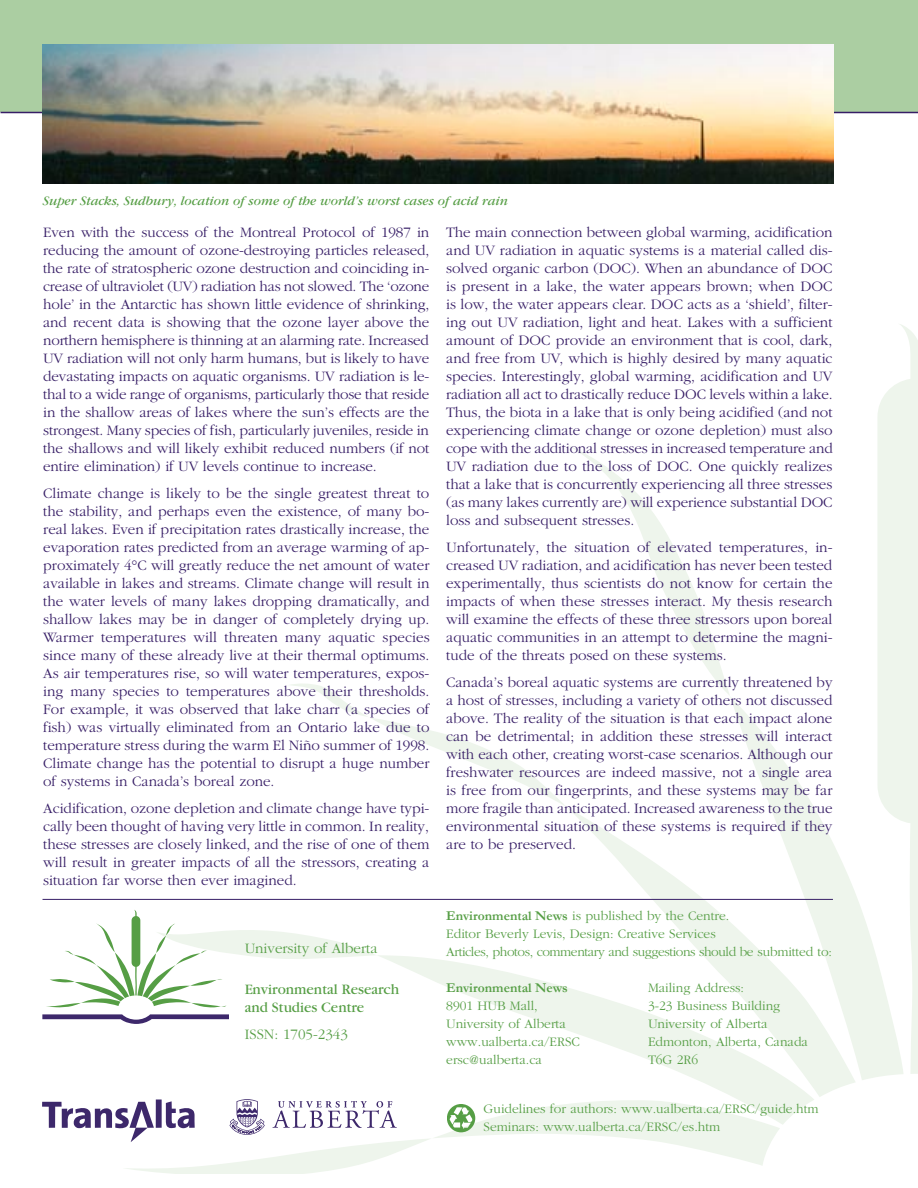
<style>
.page{position:relative;width:918px;height:1188px;background:#fff}
.page>*{position:absolute;margin:0;border:0;box-sizing:border-box;transform-origin:0 0}
.t1{font:300 15px/18px "Garamond";color:#371e66;text-align:justify}
.t2{font:15px/18px "Garamond";color:#569e45}
.t3{font:300 15px "Garamond";color:#569e45}
.t4{font:300 13.5px/18px "Garamond";color:#569e45}
.t5{font:italic 13.5px "Garamond";color:#569e45}
.t6{font:700 13.5px "Garamond";color:#569e45}
.s1{font-weight:700}
</style>
<div class="page">
<svg style="left:378px;top:955px;width:436px;height:170px"></svg>
<svg style="left:567px;top:808px;width:288px;height:289px"></svg>
<svg style="left:291px;top:446px;width:439px;height:360px"></svg>
<svg style="left:730px;top:698px;width:168px;height:382px"></svg>
<svg style="left:877px;top:324px;width:41px;height:750px"></svg>
<div style="left:0;top:0;width:918px;height:112px;background:#abcea2"></div>
<hr style="left:1px;top:112px;width:917px;height:1px;background:#371e66">
<svg style="left:42px;top:1014px;width:187px;height:10px"></svg>
<svg style="left:46px;top:910px;width:329px;height:98px"></svg>
<hr style="left:43px;top:899px;width:790px;height:1px;background:#371e66">
<svg style="left:42px;top:1099px;width:738px;height:75px"></svg>
<img style="left:43px;top:45px;width:790px;height:139px">
<p class="t5" style="left:43px;top:193px;width:467px">Super Stacks, Sudbury, location of some of the world’s worst cases of acid rain</p>
<p class="t1" style="left:43px;top:224px;width:388px">Even with the success of the Montreal Protocol of 1987 in reducing the amount of ozone-destroying particles released, the rate of stratospheric ozone destruction and coinciding in&shy;crease of ultraviolet (UV) radiation has not slowed. The ‘ozone hole’ in the Antarctic has shown little evidence of shrinking, and recent data is showing that the ozone layer above the northern hemisphere is thinning at an alarming rate. Increased UV radiation will not only harm humans, but is likely to have devastating impacts on aquatic organisms. UV radiation is le&shy;thal to a wide range of organisms, particularly those that reside in the shallow areas of lakes where the sun’s effects are the strongest. Many species of fish, particularly juveniles, reside in the shallows and will likely exhibit reduced numbers (if not entire elimination) if UV levels continue to increase.</p>
<p class="t1" style="left:43px;top:485px;width:388px">Climate change is likely to be the single greatest threat to the stability, and perhaps even the existence, of many bo&shy;real lakes. Even if precipitation rates drastically increase, the evaporation rates predicted from an average warming of ap&shy;proximately 4°C will greatly reduce the net amount of water available in lakes and streams. Climate change will result in the water levels of many lakes dropping dramatically, and shallow lakes may be in danger of completely drying up.<br>Warmer temperatures will threaten many aquatic species since many of these already live at their thermal optimums.<br>As air temperatures rise, so will water temperatures, expos&shy;ing many species to temperatures above their thresholds.<br>For example, it was observed that lake charr (a species of fish) was virtually eliminated from an Ontario lake due to temperature stress during the warm El Niño summer of 1998.<br>Climate change has the potential to disrupt a huge number of systems in Canada’s boreal zone.</p>
<p class="t1" style="left:43px;top:800px;width:388px">Acidification, ozone depletion and climate change have typi&shy;cally been thought of having very little in common. In reality, these stresses are closely linked, and the rise of one of them will result in greater impacts of all the stressors, creating a situation far worse then ever imagined.</p>
<p class="t3" style="left:245px;top:941px;width:134px">University of Alberta</p>
<p class="t2" style="left:245px;top:980px;width:156px">Environmental Research and Studies Centre</p>
<p class="t3" style="left:245px;top:1026px;width:105px">ISSN: 1705-2343</p>
<p class="t1" style="left:446px;top:224px;width:388px">The main connection between global warming, acidification and UV radiation in aquatic systems is a material called dis&shy;solved organic carbon (DOC). When an abundance of DOC is present in a lake, the water appears brown; when DOC is low, the water appears clear. DOC acts as a ‘shield’, filter&shy;ing out UV radiation, light and heat. Lakes with a sufficient amount of DOC provide an environment that is cool, dark, and free from UV, which is highly desired by many aquatic species. Interestingly, global warming, acidification and UV radiation all act to drastically reduce DOC levels within a lake.<br>Thus, the biota in a lake that is only being acidified (and not experiencing climate change or ozone depletion) must also cope with the additional stresses in increased temperature and UV radiation due to the loss of DOC. One quickly realizes that a lake that is concurrently experiencing all three stresses (as many lakes currently are) will experience substantial DOC loss and subsequent stresses.</p>
<p class="t1" style="left:446px;top:539px;width:388px">Unfortunately, the situation of elevated temperatures, in&shy;creased UV radiation, and acidification has never been tested experimentally, thus scientists do not know for certain the impacts of when these stresses interact. My thesis research will examine the effects of these three stressors upon boreal aquatic communities in an attempt to determine the magni&shy;tude of the threats posed on these systems.</p>
<p class="t1" style="left:446px;top:674px;width:388px">Canada’s boreal aquatic systems are currently threatened by a host of stresses, including a variety of others not discussed above. The reality of the situation is that each impact alone can be detrimental; in addition these stresses will interact with each other, creating worst-case scenarios. Although our freshwater resources are indeed massive, not a single area is free from our fingerprints, and these systems may be far more fragile than anticipated. Increased awareness to the true environmental situation of these systems is required if they are to be preserved.</p>
<p class="t4" style="left:446px;top:907px;width:387px"><span class="s1">Environmental News</span> is published by the Centre.<br>Editor Beverly Levis, Design: Creative Services<br>Articles, photos, commentary and suggestions should be submitted to:</p>
<p class="t6" style="left:446px;top:980px;width:123px">Environmental News</p>
<p class="t4" style="left:446px;top:997px;width:135px">8901 HUB Mall,<br>University of Alberta www.ualberta.ca/ERSC ersc@ualberta.ca</p>
<p class="t4" style="left:648px;top:979px;width:162px">Mailing Address:<br>3-23 Business Building<br>University of Alberta<br>Edmonton, Alberta, Canada<br>T6G 2R6</p>
<p class="t4" style="left:484px;top:1100px;width:337px">Guidelines for authors: www.ualberta.ca/ERSC/guide.htm<br>Seminars: www.ualberta.ca/ERSC/es.htm</p>
</div>
